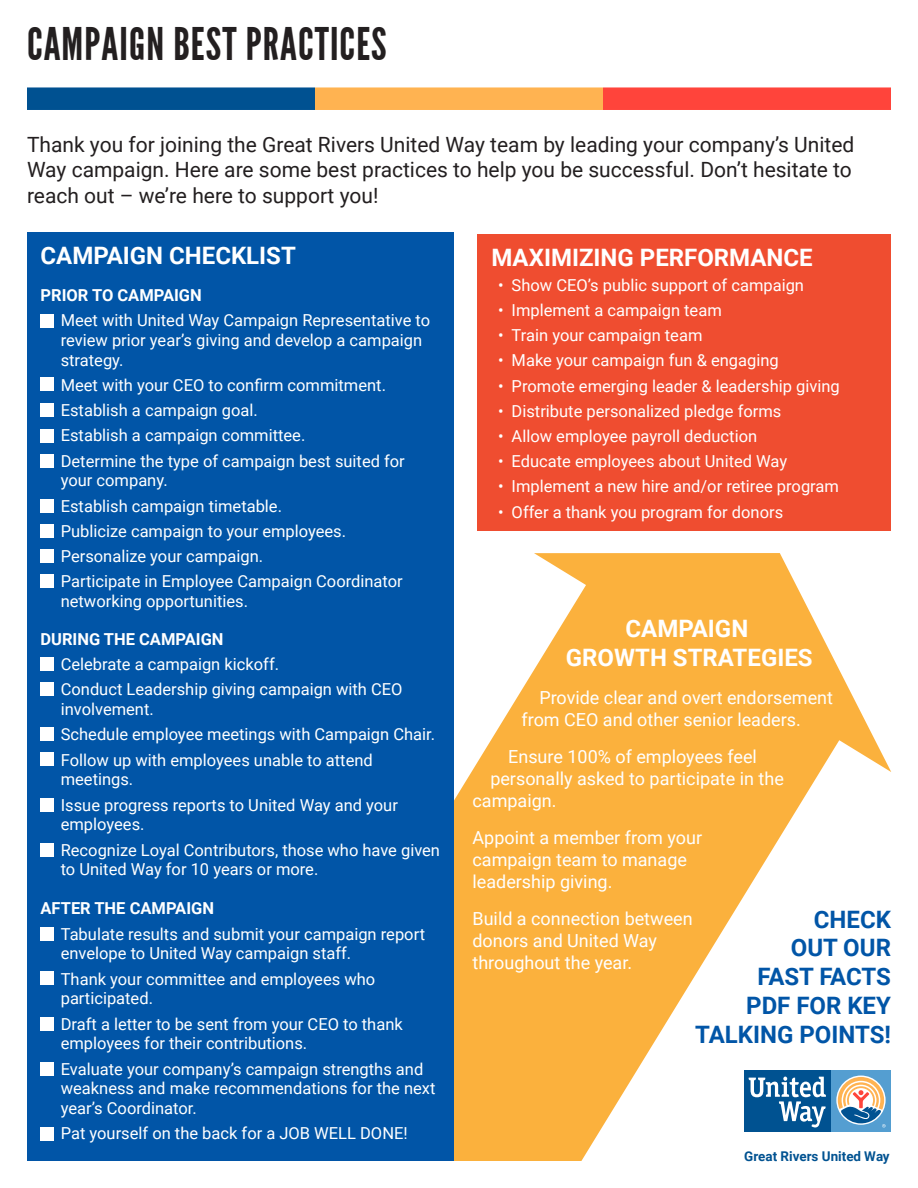
<style>
.page{position:relative;width:918px;height:1188px;background:#fff}
.page>*{position:absolute;margin:0;border:0;box-sizing:border-box;transform-origin:0 0}
.t1{font:45px "League Gothic";letter-spacing:.025em;color:#231f20}
.t2{font:700 24px "Roboto";color:#fff}
.t3{font:700 24px/28.8px "Roboto";color:#0155a7;text-align:right}
.t4{font:21px/25.2px "Roboto";color:#231f20}
.t5{font:18px/21.6px "Roboto";color:#fff}
.t6{font:16.5px/19.8px "Roboto";color:#fff}
.t7{font:700 16.5px "Roboto";color:#fff}
.t8{font:700 13.35px "Roboto";color:#005291}
</style>
<div class="page">
<div style="left:27px;top:87px;width:288px;height:23px;background:#005191"></div>
<div style="left:315px;top:87px;width:288px;height:23px;background:#ffb351"></div>
<div style="left:603px;top:87px;width:288px;height:23px;background:#ff443b"></div>
<div style="left:478px;top:234px;width:413px;height:297px;background:#ef4d30"></div>
<svg style="left:534px;top:553px;width:357px;height:219px"></svg>
<svg style="left:454px;top:556px;width:403px;height:605px;fill:#fbb13d"></svg>
<div style="left:27px;top:275px;width:427px;height:346px;background:#0155a7"></div>
<div style="left:40px;top:314px;width:14px;height:13px;background:#fff"></div>
<div style="left:40px;top:378px;width:14px;height:13px;background:#fff"></div>
<div style="left:40px;top:403px;width:14px;height:14px;background:#fff"></div>
<div style="left:40px;top:429px;width:14px;height:13px;background:#fff"></div>
<div style="left:40px;top:454px;width:14px;height:13px;background:#fff"></div>
<div style="left:40px;top:499px;width:14px;height:14px;background:#fff"></div>
<div style="left:40px;top:524px;width:14px;height:13px;background:#fff"></div>
<div style="left:40px;top:549px;width:14px;height:14px;background:#fff"></div>
<div style="left:40px;top:574px;width:14px;height:14px;background:#fff"></div>
<div style="left:27px;top:618px;width:427px;height:271px;background:#0155a7"></div>
<div style="left:40px;top:658px;width:14px;height:13px;background:#fff"></div>
<div style="left:40px;top:682px;width:14px;height:14px;background:#fff"></div>
<div style="left:40px;top:728px;width:14px;height:13px;background:#fff"></div>
<div style="left:40px;top:753px;width:14px;height:13px;background:#fff"></div>
<div style="left:40px;top:798px;width:14px;height:14px;background:#fff"></div>
<div style="left:40px;top:843px;width:14px;height:13px;background:#fff"></div>
<div style="left:27px;top:888px;width:427px;height:273px;background:#0155a7"></div>
<div style="left:40px;top:927px;width:14px;height:13px;background:#fff"></div>
<div style="left:40px;top:972px;width:14px;height:13px;background:#fff"></div>
<div style="left:40px;top:1017px;width:14px;height:13px;background:#fff"></div>
<div style="left:40px;top:1062px;width:14px;height:14px;background:#fff"></div>
<div style="left:40px;top:1127px;width:14px;height:14px;background:#fff"></div>
<div style="left:736px;top:1062px;width:162px;height:77px;background:#fff"></div>
<div style="left:831px;top:1070px;width:60px;height:61px;background:#549ed1"></div>
<div style="left:744px;top:1070px;width:87px;height:61px;background:#005291"></div>
<svg style="left:749px;top:1077px;width:77px;height:50px"></svg>
<svg style="left:838px;top:1077px;width:48px;height:51px"></svg>
<div style="left:27px;top:232px;width:427px;height:45px;background:#0155a7"></div>
<p class="t1" style="left:27px;top:18px;width:361px">CAMPAIGN BEST PRACTICES</p>
<p class="t4" style="left:27px;top:131px;width:829px">Thank you for joining the Great Rivers United Way team by leading your company’s United<br>Way campaign. Here are some best practices to help you be successful. Don’t hesitate to reach out – we’re here to support you!</p>
<p class="t2" style="left:40px;top:238px;width:257px">CAMPAIGN CHECKLIST</p>
<p class="t7" style="left:40px;top:284px;width:163px">PRIOR TO CAMPAIGN</p>
<p class="t6" style="left:61px;top:310px;width:371px;text-indent:-14px">• Meet with United Way Campaign Representative to review prior year’s giving and develop a campaign strategy.</p>
<p class="t6" style="left:47px;top:375px;width:340px">• Meet with your CEO to confirm commitment.</p>
<p class="t6" style="left:47px;top:400px;width:212px">• Establish a campaign goal.</p>
<p class="t6" style="left:47px;top:425px;width:260px">• Establish a campaign committee.</p>
<p class="t6" style="left:61px;top:450px;width:346px;text-indent:-14px">• Determine the type of campaign best suited for your company.</p>
<p class="t6" style="left:47px;top:495px;width:236px">• Establish campaign timetable.</p>
<p class="t6" style="left:47px;top:520px;width:300px">• Publicize campaign to your employees.</p>
<p class="t6" style="left:47px;top:546px;width:217px">• Personalize your campaign.</p>
<p class="t6" style="left:61px;top:571px;width:344px;text-indent:-14px">• Participate in Employee Campaign Coordinator networking opportunities.</p>
<p class="t7" style="left:40px;top:628px;width:185px">DURING THE CAMPAIGN</p>
<p class="t6" style="left:47px;top:654px;width:233px">• Celebrate a campaign kickoff.</p>
<p class="t6" style="left:61px;top:679px;width:343px;text-indent:-14px">• Conduct Leadership giving campaign with CEO involvement.</p>
<p class="t6" style="left:47px;top:724px;width:389px">• Schedule employee meetings with Campaign Chair.</p>
<p class="t6" style="left:61px;top:749px;width:314px;text-indent:-14px">• Follow up with employees unable to attend meetings.</p>
<p class="t6" style="left:61px;top:794px;width:339px;text-indent:-14px">• Issue progress reports to United Way and your employees.</p>
<p class="t6" style="left:61px;top:839px;width:381px;text-indent:-14px">• Recognize Loyal Contributors, those who have given to United Way for 10 years or more.</p>
<p class="t7" style="left:40px;top:897px;width:175px">AFTER THE CAMPAIGN</p>
<p class="t6" style="left:61px;top:923px;width:366px;text-indent:-14px">• Tabulate results and submit your campaign report envelope to United Way campaign staff.</p>
<p class="t6" style="left:61px;top:968px;width:316px;text-indent:-14px">• Thank your committee and employees who participated.</p>
<p class="t6" style="left:61px;top:1013px;width:344px;text-indent:-14px">• Draft a letter to be sent from your CEO to thank employees for their contributions.</p>
<p class="t6" style="left:61px;top:1058px;width:376px;text-indent:-14px">• Evaluate your company’s campaign strengths and weakness and make recommendations for the next year’s Coordinator.</p>
<p class="t6" style="left:47px;top:1123px;width:362px">• Pat yourself on the back for a JOB WELL DONE!</p>
<p class="t2" style="left:491px;top:240px;width:323px">MAXIMIZING PERFORMANCE</p>
<p class="t6" style="left:498px;top:274px;width:307px">• Show CEO’s public support of campaign</p>
<p class="t6" style="left:498px;top:300px;width:225px">• Implement a campaign team</p>
<p class="t6" style="left:498px;top:325px;width:206px">• Train your campaign team</p>
<p class="t6" style="left:498px;top:350px;width:282px">• Make your campaign fun &amp; engaging</p>
<p class="t6" style="left:498px;top:375px;width:343px">• Promote emerging leader &amp; leadership giving</p>
<p class="t6" style="left:498px;top:400px;width:285px">• Distribute personalized pledge forms</p>
<p class="t6" style="left:498px;top:426px;width:261px">• Allow employee payroll deduction</p>
<p class="t6" style="left:498px;top:451px;width:291px">• Educate employees about United Way</p>
<p class="t6" style="left:498px;top:476px;width:342px">• Implement a new hire and/or retiree program</p>
<p class="t6" style="left:498px;top:501px;width:287px">• Offer a thank you program for donors</p>
<p class="t2" style="left:626px;top:612px;width:124px">CAMPAIGN</p>
<p class="t2" style="left:566px;top:641px;width:248px">GROWTH STRATEGIES</p>
<p class="t5" style="left:522px;top:686px;width:313px;text-indent:18px">Provide clear and overt endorsement from CEO and other senior leaders.</p>
<p class="t5" style="left:508px;top:746px;width:250px">Ensure 100% of employees feel</p>
<p class="t5" style="left:490px;top:767px;width:295px">personally asked to participate in the</p>
<p class="t5" style="left:472px;top:789px;width:86px">campaign.</p>
<p class="t5" style="left:472px;top:827px;width:231px">Appoint a member from your campaign team to manage leadership giving.</p>
<p class="t5" style="left:472px;top:908px;width:222px">Build a connection between donors and United Way throughout the year.</p>
<p class="t3" style="left:814px;top:904px;width:79px">CHECK</p>
<p class="t3" style="left:791px;top:933px;width:102px">OUT OUR</p>
<p class="t3" style="left:758px;top:961px;width:135px">FAST FACTS</p>
<p class="t3" style="left:695px;top:990px;width:197px">PDF FOR KEY<br>TALKING POINTS!</p>
<p class="t8" style="left:744px;top:1147px;width:147px">Great Rivers United Way</p>
</div>
